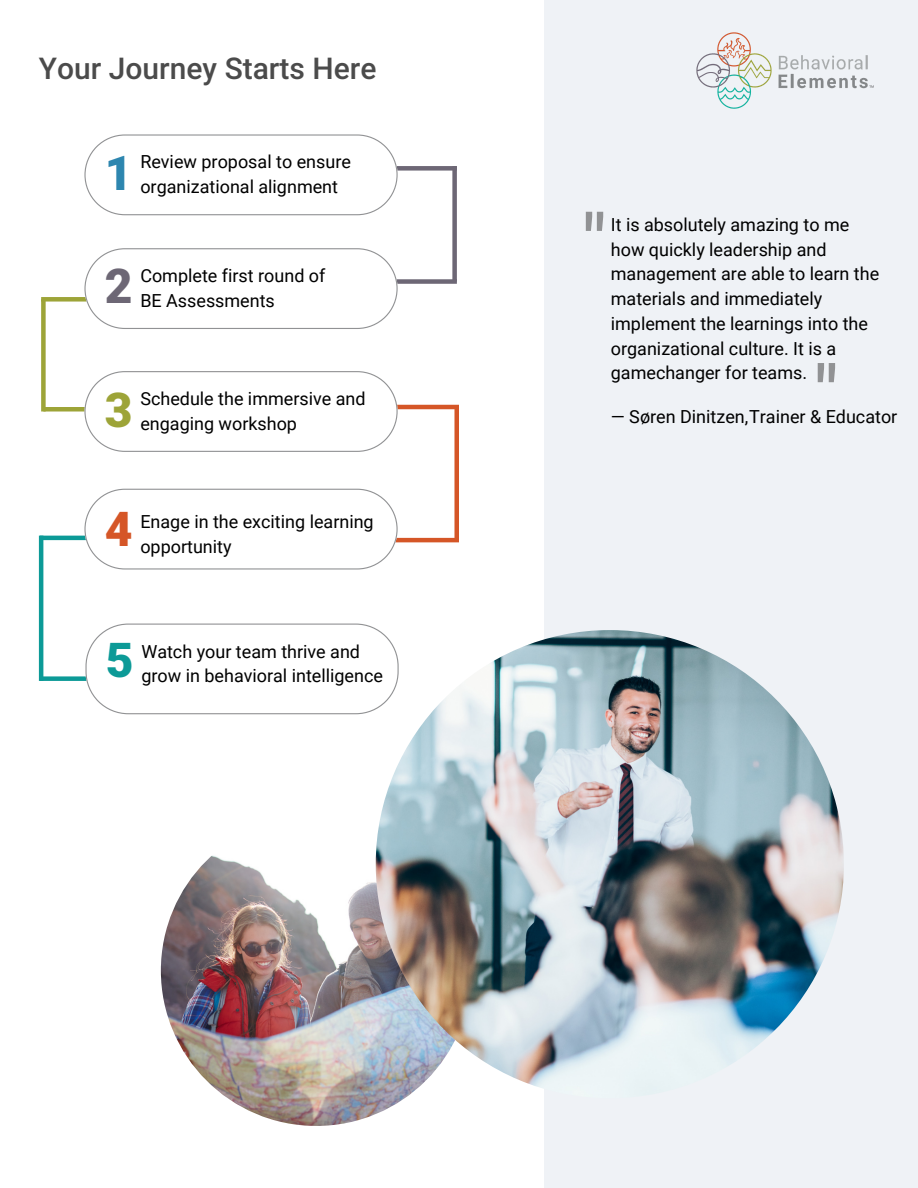
<style>
.page{position:relative;width:918px;height:1188px;background:#fff}
.page>*{position:absolute;margin:0;border:0;box-sizing:border-box;transform-origin:0 0}
.t1{font:500 75px "Roboto";color:#919294}
.t2{font:900 48px "Roboto";color:#2d86af}
.t3{font:900 48px "Roboto";color:#6d6775}
.t4{font:900 48px "Roboto";color:#9da438}
.t5{font:900 48px "Roboto";color:#d55627}
.t6{font:900 48px "Roboto";color:#0c9a97}
.t7{font:500 30px "Roboto";color:#4b4b4b}
.t8{font:18px/24.8px "Roboto";color:#000}
</style>
<div class="page">
<div style="left:545px;top:0;width:373px;height:1188px;background:#eff2f6"></div>
<img style="left:696px;top:32px;width:178px;height:77px">
<img style="left:161px;top:815px;width:311px;height:311px;border-radius:50%">
<div style="left:40px;top:676px;width:104px;height:5px;background:#0c9a97"></div>
<svg style="left:85px;top:624px;width:314px;height:90px"></svg>
<img style="left:376px;top:630px;width:468px;height:468px;border-radius:50%">
<div style="left:353px;top:166px;width:104px;height:5px;background:#6d6775"></div>
<div style="left:452px;top:166px;width:5px;height:116px;background:#6d6775"></div>
<svg style="left:84px;top:134px;width:314px;height:81px"></svg>
<hr style="left:40px;top:536px;width:104px;height:4px;background:#0c9a97">
<div style="left:353px;top:279px;width:104px;height:5px;background:#6d6775"></div>
<div style="left:43px;top:407px;width:76px;height:5px;background:#9da438"></div>
<div style="left:41px;top:299px;width:5px;height:113px;background:#9da438"></div>
<div style="left:41px;top:297px;width:68px;height:5px;background:#9da438"></div>
<svg style="left:84px;top:248px;width:314px;height:81px"></svg>
<hr style="left:355px;top:405px;width:104px;height:4px;background:#d55627">
<svg style="left:84px;top:371px;width:314px;height:81px"></svg>
<div style="left:454px;top:407px;width:5px;height:133px;background:#d55627"></div>
<hr style="left:39px;top:536px;width:4px;height:145px;background:#0c9a97">
<hr style="left:355px;top:538px;width:104px;height:4px;background:#d55627">
<svg style="left:84px;top:489px;width:314px;height:81px"></svg>
<h3 class="t7" style="left:39px;top:52px;width:339px">Your Journey Starts Here</h3>
<h2 class="t2" style="left:105px;top:146px;width:29px">1</h2>
<p class="t8" style="left:140px;top:150px;width:212px">Review proposal to ensure organizational alignment</p>
<h2 class="t3" style="left:105px;top:258px;width:29px">2</h2>
<p class="t8" style="left:140px;top:263px;width:187px">Complete first round of<br>BE Assessments</p>
<h2 class="t4" style="left:105px;top:382px;width:29px">3</h2>
<p class="t8" style="left:140px;top:386px;width:227px">Schedule the immersive and engaging workshop</p>
<h2 class="t5" style="left:105px;top:502px;width:29px">4</h2>
<p class="t8" style="left:140px;top:509px;width:235px">Enage in the exciting learning opportunity</p>
<h2 class="t6" style="left:106px;top:633px;width:29px">5</h2>
<p class="t8" style="left:141px;top:639px;width:243px">Watch your team thrive and grow in behavioral intelligence</p>
<h1 class="t1" style="left:582px;top:198px;width:26px">"</h1>
<p class="t8" style="left:611px;top:212px;width:270px">It is absolutely amazing to me how quickly leadership and management are able to learn the materials and immediately implement the learnings into the organizational culture. It is a gamechanger for teams.</p>
<p class="t8" style="left:611px;top:405px;width:288px">— Søren Dinitzen,Trainer &amp; Educator</p>
<h1 class="t1" style="left:814px;top:350px;width:26px">"</h1>
</div>
